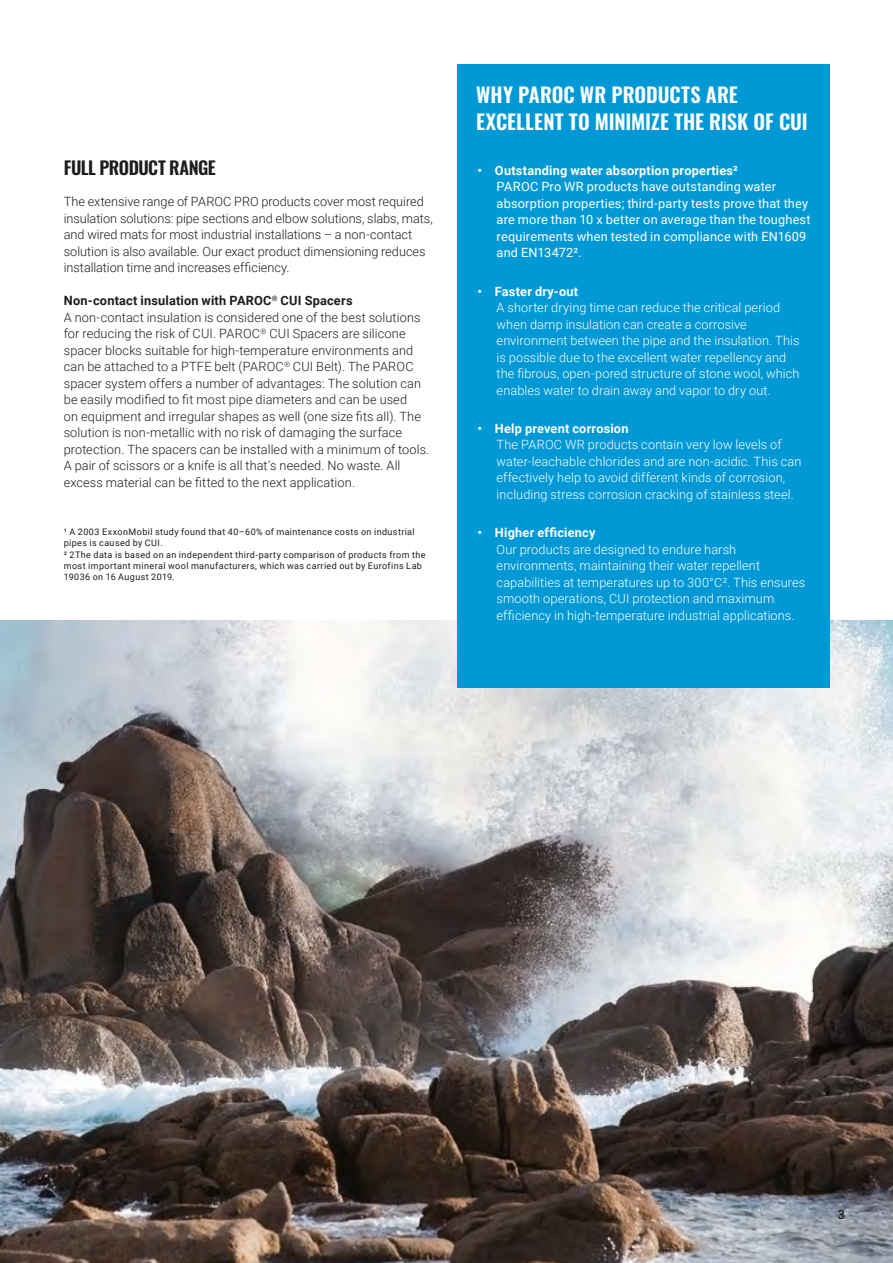
<style>
.page{position:relative;width:893px;height:1263px;background:#fff}
.page>*{position:absolute;margin:0;border:0;box-sizing:border-box;transform-origin:0 0}
.t1{font:600 20.4px/27px "Oswald";color:#fff}
.t2{font:600 18px "Oswald";letter-spacing:-.03em;color:#1d1d1b}
.t3{font:300 12.75px/16.5px "Roboto";letter-spacing:.005em;color:#1d1d1b}
.t4{font:300 12.75px/16.5px "Roboto";letter-spacing:.005em;color:#fff}
.t5{font:12.75px/16.5px "Roboto";letter-spacing:.015em;color:#fff}
.t6{font:700 12.75px "Roboto";letter-spacing:.015em;color:#fff}
.t7{font:500 12.75px "Roboto";color:#1d1d1b}
.t8{font:9px/11.2px "Roboto";letter-spacing:.045em;color:#1d1d1b}
.s1{font-weight:700}
</style>
<div class="page">
<img style="left:0;top:621px;width:893px;height:642px">
<div style="left:457px;top:64px;width:372px;height:623px;background:#0099d5"></div>
<h2 class="t2" style="left:64px;top:159px;width:154px">FULL PRODUCT RANGE</h2>
<p class="t3" style="left:64px;top:193px;width:371px">The extensive range of PAROC PRO products cover most required insulation solutions: pipe sections and elbow solutions, slabs, mats, and wired mats for most industrial installations – a non-contact solution is also available. Our exact product dimensioning reduces installation time and increases efficiency.</p>
<p class="t3" style="left:64px;top:292px;width:367px"><span class="s1">Non-contact insulation with PAROC</span><sup>®</sup> <span class="s1">CUI Spacers<br></span>A non-contact insulation is considered one of the best solutions for reducing the risk of CUI. PAROC<sup>®</sup> CUI Spacers are silicone spacer blocks suitable for high-temperature environments and can be attached to a PTFE belt (PAROC<sup>®</sup> CUI Belt). The PAROC spacer system offers a number of advantages: The solution can be easily modified to fit most pipe diameters and can be used<br>on equipment and irregular shapes as well (one size fits all). The solution is non-metallic with no risk of damaging the surface protection. The spacers can be installed with a minimum of tools.<br>A pair of scissors or a knife is all that's needed. No waste. All excess material can be fitted to the next application.</p>
<p class="t8" style="left:64px;top:526px;width:363px">¹ A 2003 ExxonMobil study found that 40–60% of maintenance costs on industrial pipes is caused by CUI.<br>2 2The data is based on an independent third-party comparison of products from the most important mineral wool manufacturers, which was carried out by Eurofins Lab 19036 on 16 August 2019.</p>
<h1 class="t1" style="left:476px;top:82px;width:333px">WHY PAROC WR PRODUCTS ARE<br>EXCELLENT TO MINIMIZE THE RISK OF CUI</h1>
<p class="t6" style="left:477px;top:161px;width:262px">• Outstanding water absorption properties²</p>
<p class="t5" style="left:497px;top:178px;width:315px">PAROC Pro WR products have outstanding water absorption properties; third-party tests prove that they are more than 10 x better on average than the toughest requirements when tested in compliance with EN1609 and EN13472².</p>
<p class="t6" style="left:477px;top:282px;width:102px">• Faster dry-out</p>
<p class="t4" style="left:497px;top:299px;width:304px">A shorter drying time can reduce the critical period when damp insulation can create a corrosive environment between the pipe and the insulation. This is possible due to the excellent water repellency and the fibrous, open-pored structure of stone wool, which enables water to drain away and vapor to dry out.</p>
<p class="t6" style="left:477px;top:419px;width:153px">• Help prevent corrosion</p>
<p class="t4" style="left:497px;top:436px;width:306px">The PAROC WR products contain very low levels of water-leachable chlorides and are non-acidic. This can effectively help to avoid different kinds of corrosion, including stress corrosion cracking of stainless steel.</p>
<p class="t6" style="left:477px;top:524px;width:120px">• Higher efficiency</p>
<p class="t4" style="left:497px;top:540px;width:310px">Our products are designed to endure harsh environments, maintaining their water repellent capabilities at temperatures up to 300°C². This ensures smooth operations, CUI protection and maximum efficiency in high-temperature industrial applications.</p>
<p class="t7" style="left:838px;top:1205px;width:9px">3</p>
</div>
